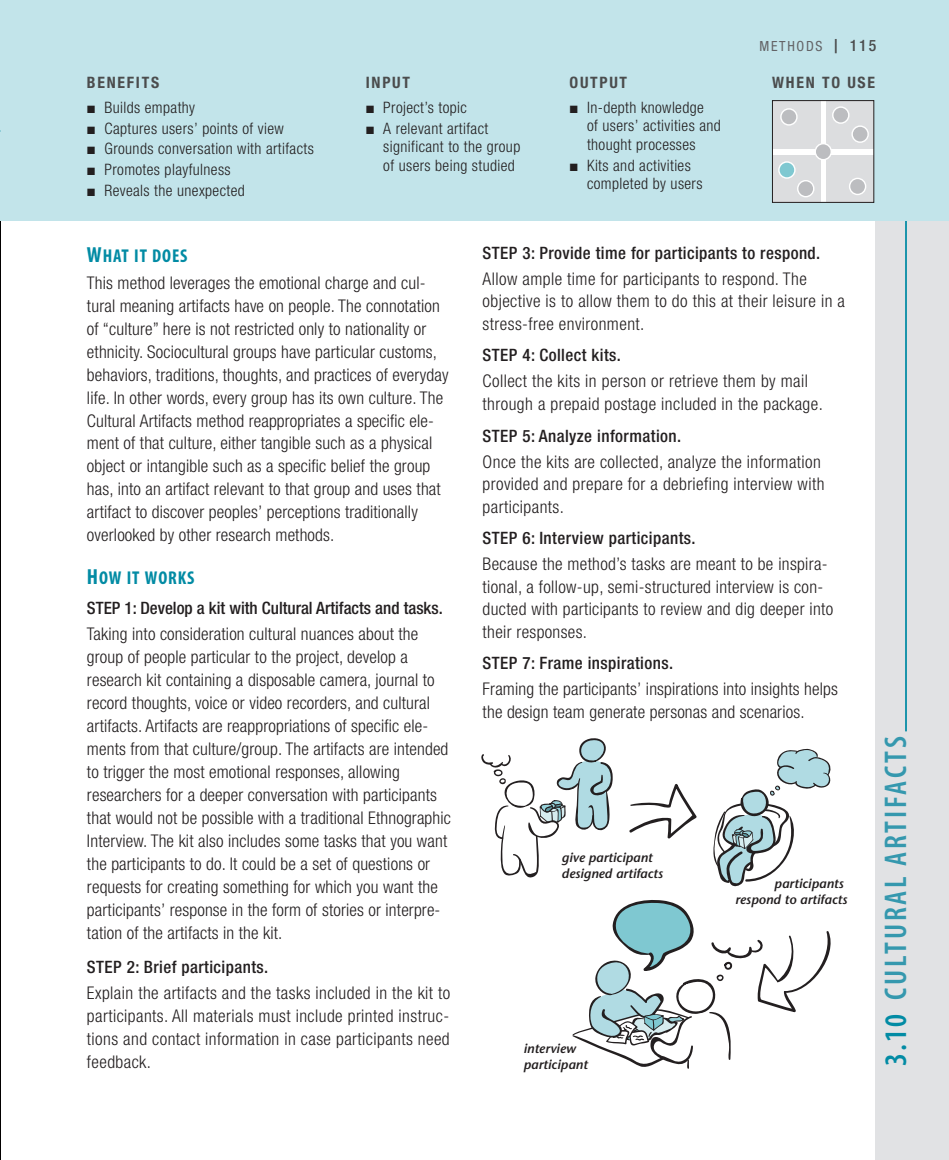
<style>
.page{position:relative;width:949px;height:1160px;background:#fff}
.page>*{position:absolute;margin:0;border:0;box-sizing:border-box;transform-origin:0 0}
.t1{font:600 condensed 31.5px "Myriad Pro";letter-spacing:.09em;color:#3598ae}
.t2{font:700 condensed 18.55px "Myriad Pro";letter-spacing:.045em;color:#028ba4}
.t3{font:300 condensed 17.5px/22.9px "Helvetica Neue";letter-spacing:.01em;color:#231f20}
.t4{font:500 condensed 17.15px "Helvetica Neue";letter-spacing:.025em;color:#231f20}
.t5{font:500 condensed 17.15px "Helvetica Neue";color:#231f20}
.t6{font:300 condensed 15.75px/18.4px "Helvetica Neue";letter-spacing:.025em;color:#231f20}
.t7{font:700 condensed 15.75px "Helvetica Neue";letter-spacing:.11em;color:#4b4c4d}
.t8{font:condensed 14px "Helvetica Neue";letter-spacing:.12em;color:#636366}
.t9{font:italic 600 13.12px/15.8px "Stone Sans";color:#231f20}
.s1{font-weight:500;font-size:19.25px;color:#4b4c4d}
.s2{font-weight:500;font-size:15.75px;color:#4b4c4d}
.s3{font-family:"Mathematical Pi Six";font-weight:400;font-stretch:normal;font-size:10.5px}
.s4{font-size:21.88px}
.s5{color:#028ba4}
</style>
<div class="page">
<div style="left:876px;top:208px;width:73px;height:951px;background:#e1e2e4"></div>
<hr style="left:905px;top:221px;width:2px;height:510px;background:#028ba4">
<div style="left:1px;top:0;width:948px;height:221px;background:#c2e4ea"></div>
<svg style="left:481px;top:738px;width:132px;height:140px"></svg>
<svg style="left:713px;top:748px;width:118px;height:139px"></svg>
<svg style="left:572px;top:900px;width:259px;height:169px"></svg>
<svg style="left:629px;top:783px;width:68px;height:55px"></svg>
<hr style="left:0;top:219px;width:1px;height:940px;background:#020000">
<div style="left:772px;top:101px;width:102px;height:101px;background:#fff"></div>
<div style="left:772px;top:101px;width:49px;height:48px;background:#dcdddf"></div>
<div style="left:826px;top:101px;width:48px;height:48px;background:#dcdddf"></div>
<div style="left:772px;top:155px;width:49px;height:47px;background:#dcdddf"></div>
<div style="left:826px;top:155px;width:48px;height:47px;background:#dcdddf"></div>
<div style="left:815px;top:144px;width:16px;height:16px;background:#bcbdc0;border-radius:50%"></div>
<div style="left:814px;top:143px;width:18px;height:17px;border:1px solid #fff;border-radius:50%"></div>
<svg style="left:781px;top:109px;width:16px;height:16px"></svg>
<div style="left:780px;top:108px;width:17px;height:18px;border:1px solid #fff;border-radius:50%"></div>
<div style="left:849px;top:178px;width:16px;height:16px;background:#bcbdc0;border-radius:50%"></div>
<div style="left:849px;top:178px;width:17px;height:17px;border:1px solid #fff;border-radius:50%"></div>
<div style="left:798px;top:181px;width:16px;height:16px;background:#bcbdc0;border-radius:50%"></div>
<div style="left:797px;top:180px;width:17px;height:17px;border:1px solid #fff;border-radius:50%"></div>
<svg style="left:779px;top:162px;width:16px;height:16px"></svg>
<div style="left:778px;top:161px;width:17px;height:18px;border:1px solid #fff;border-radius:50%"></div>
<svg style="left:852px;top:126px;width:16px;height:16px"></svg>
<div style="left:851px;top:125px;width:18px;height:18px;border:1px solid #fff;border-radius:50%"></div>
<div style="left:833px;top:107px;width:16px;height:16px;background:#bcbdc0;border-radius:50%"></div>
<div style="left:832px;top:106px;width:17px;height:18px;border:1px solid #fff;border-radius:50%"></div>
<div style="left:772px;top:100px;width:102px;height:102px;border:1px solid #231f20"></div>
<hr style="left:0;top:0;width:1px;height:221px;background:#c2e4ea">
<p class="t8" style="left:759px;top:41px;width:118px">METHODS <span class="s1">|</span> <span class="s2">115</span></p>
<p class="t8" style="left:758px;top:41px;width:64px">METHODS</p>
<p class="t7" style="left:87px;top:77px;width:74px">BENEFITS</p>
<p class="t7" style="left:366px;top:77px;width:46px">INPUT</p>
<p class="t7" style="left:569px;top:77px;width:59px">OUTPUT</p>
<p class="t7" style="left:772px;top:77px;width:104px">WHEN TO USE</p>
<p class="t6" style="left:87px;top:99px;width:110px"><span class="s3">-</span> Builds empathy</p>
<p class="t6" style="left:87px;top:120px;width:198px"><span class="s3">-</span> Captures users’ points of view</p>
<p class="t6" style="left:87px;top:141px;width:228px"><span class="s3">-</span> Grounds conversation with artifacts</p>
<p class="t6" style="left:87px;top:161px;width:145px"><span class="s3">-</span> Promotes playfulness</p>
<p class="t6" style="left:87px;top:182px;width:159px"><span class="s3">-</span> Reveals the unexpected</p>
<p class="t6" style="left:366px;top:99px;width:103px"><span class="s3">-</span> Project’s topic</p>
<p class="t6" style="left:383px;top:120px;width:139px;text-indent:-18px"><span class="s3">-</span> A relevant artifact significant to the group of users being studied</p>
<p class="t6" style="left:587px;top:99px;width:135px;text-indent:-18px"><span class="s3">-</span> In-depth knowledge<br>of users’ activities and thought processes</p>
<p class="t6" style="left:587px;top:157px;width:117px;text-indent:-18px"><span class="s3">-</span> Kits and activities completed by users</p>
<p class="t2" style="left:87px;top:249px;width:102px"><span class="s4">W</span>HAT IT DOES</p>
<p class="t3" style="left:87px;top:272px;width:363px">This method leverages the emotional charge and cul&shy;tural meaning artifacts have on people. The connotation of “culture” here is not restricted only to nationality or ethnicity. Sociocultural groups have particular customs, behaviors, traditions, thoughts, and practices of everyday life. In other words, every group has its own culture. The Cultural Artifacts method reappropriates a specific ele&shy;ment of that culture, either tangible such as a physical object or intangible such as a specific belief the group has, into an artifact relevant to that group and uses that artifact to discover peoples’ perceptions traditionally overlooked by other research methods.</p>
<p class="t2" style="left:87px;top:571px;width:109px"><span class="s4">H</span>OW IT WORKS</p>
<p class="t5" style="left:87px;top:601px;width:357px">STEP 1: Develop a kit with Cultural Artifacts and tasks.</p>
<p class="t3" style="left:87px;top:624px;width:365px">Taking into consideration cultural nuances about the group of people particular to the project, develop a research kit containing a disposable camera, journal to record thoughts, voice or video recorders, and cultural artifacts. Artifacts are reappropriations of specific ele&shy;ments from that culture/group. The artifacts are intended to trigger the most emotional responses, allowing researchers for a deeper conversation with participants that would not be possible with a traditional Ethnographic Interview. The kit also includes some tasks that you want the participants to do. It could be a set of questions or requests for creating something for which you want the participants’ response in the form of stories or interpre&shy;tation of the artifacts in the kit.</p>
<p class="t4" style="left:87px;top:960px;width:183px">STEP 2: Brief participants.</p>
<p class="t3" style="left:87px;top:982px;width:365px;text-align:justify">Explain the artifacts and the tasks included in the kit to participants. All materials must include printed instruc&shy;tions and contact information in case participants need feedback.</p>
<p class="t4" style="left:483px;top:247px;width:339px">STEP 3: Provide time for participants to respond.</p>
<p class="t3" style="left:483px;top:269px;width:364px;line-height:22.4px">Allow ample time for participants to respond. The objective is to allow them to do this at their leisure in a stress-free environment.</p>
<p class="t4" style="left:483px;top:349px;width:140px">STEP 4: Collect kits.</p>
<p class="t3" style="left:483px;top:371px;width:342px">Collect the kits in person or retrieve them by mail through a prepaid postage included in the package.</p>
<p class="t4" style="left:483px;top:429px;width:200px">STEP 5: Analyze information.</p>
<p class="t3" style="left:483px;top:451px;width:343px">Once the kits are collected, analyze the information provided and prepare for a debriefing interview with participants.</p>
<p class="t4" style="left:483px;top:532px;width:214px">STEP 6: Interview participants.</p>
<p class="t3" style="left:483px;top:554px;width:352px">Because the method’s tasks are meant to be inspira&shy;tional, a follow-up, semi-structured interview is con&shy;ducted with participants to review and dig deeper into their responses.</p>
<p class="t4" style="left:483px;top:657px;width:192px">STEP 7: Frame inspirations.</p>
<p class="t3" style="left:483px;top:679px;width:357px;line-height:22.4px">Framing the participants’ inspirations into insights helps the design team generate personas and scenarios.</p>
<p class="t9" style="left:561px;top:850px;width:103px">give participant designed artifacts</p>
<p class="t9" style="left:523px;top:1041px;width:66px">interview participant</p>
<p class="t9" style="left:735px;top:876px;width:113px;text-align:right">participants respond to artifacts</p>
<h1 class="t1" style="left:884px;top:1066px;width:331px;rotate:-90deg"><span class="s5">3.10</span> CULTURAL ARTIFACTS</h1>
</div>
